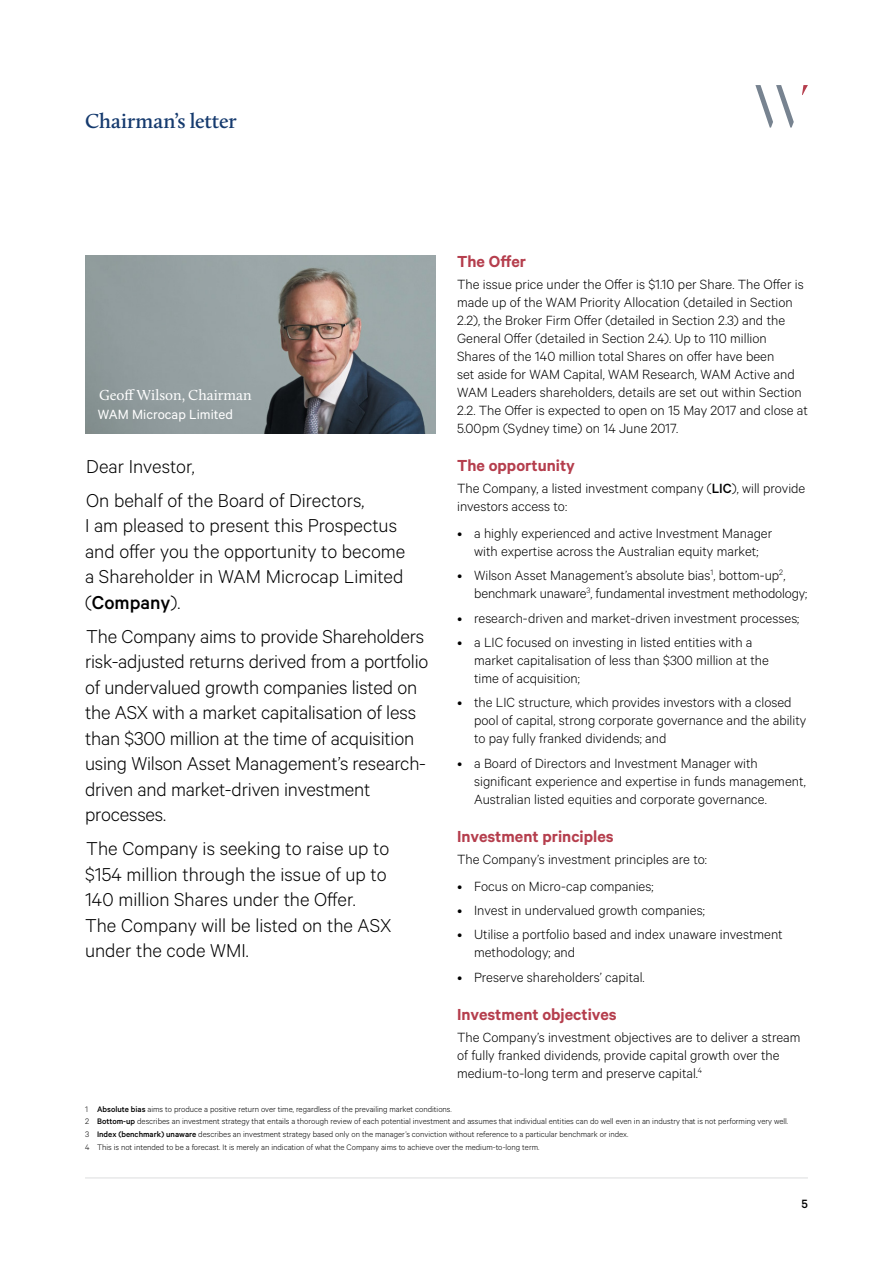
<style>
.page{position:relative;width:893px;height:1263px;background:#fff}
.page>*{position:absolute;margin:0;border:0;box-sizing:border-box;transform-origin:0 0}
.t1{font:300 21px/25.5px "Calibre";letter-spacing:-.01em;color:#000}
.t2{font:600 21px "Calluna";color:#153a6e}
.t3{font:600 18px "Calibre";color:#b53e4d}
.t4{font:300 15px/18px "Calibre";color:#000}
.t5{font:15px "Calluna";color:#fff}
.t6{font:15px "Calibre";color:#fff}
.t7{font:500 13.5px "Calibre";color:#000}
.t8{font:300 9px/12.6px "Calibre";color:#000}
.s1{font-weight:500}
.s2{font-family:"Helvetica Neue";font-size:10.5px}
</style>
<div class="page">
<hr style="left:85px;top:1177px;width:723px;height:1px;background:#dcddde">
<svg style="left:802px;top:85px;width:6px;height:10px"></svg>
<svg style="left:755px;top:85px;width:39px;height:43px"></svg>
<img style="left:85px;top:255px;width:351px;height:179px">
<h1 class="t2" style="left:85px;top:108px;width:153px">Chairman’s letter</h1>
<p class="t5" style="left:99px;top:386px;width:154px">Geoff Wilson, Chairman</p>
<p class="t6" style="left:98px;top:406px;width:137px">WAM Microcap Limited</p>
<h1 class="t1" style="left:86px;top:448px;width:280px;line-height:34px">Dear Investor,<br>On behalf of the Board of Directors,</h1>
<h1 class="t1" style="left:85px;top:512px;width:322px">I am pleased to present this Prospectus and offer you the opportunity to become a Shareholder in WAM Microcap Limited (<span class="s1">Company</span>).</h1>
<p class="t1" style="left:85px;top:623px;width:345px">The Company aims to provide Shareholders risk-adjusted returns derived from a portfolio of undervalued growth companies listed on the ASX with a market capitalisation of less than $300 million at the time of acquisition using Wilson Asset Management’s research&shy;driven and market-driven investment processes.</p>
<h1 class="t1" style="left:85px;top:835px;width:308px">The Company is seeking to raise up to $154 million through the issue of up to<br>140 million Shares under the Offer.<br>The Company will be listed on the ASX under the code WMI.</h1>
<p class="t3" style="left:457px;top:251px;width:70px">The Offer</p>
<p class="t4" style="left:457px;top:275px;width:352px">The issue price under the Offer is $1.10 per Share. The Offer is made up of the WAM Priority Allocation (detailed in Section 2.2), the Broker Firm Offer (detailed in Section 2.3) and the General Offer (detailed in Section 2.4). Up to 110 million Shares of the 140 million total Shares on offer have been<br>set aside for WAM Capital, WAM Research, WAM Active and WAM Leaders shareholders, details are set out within Section 2.2. The Offer is expected to open on 15 May 2017 and close at 5.00pm (Sydney time) on 14 June 2017.</p>
<p class="t3" style="left:457px;top:455px;width:119px">The opportunity</p>
<p class="t4" style="left:457px;top:479px;width:350px">The Company, a listed investment company (<span class="s1">LIC</span>), will provide investors access to:</p>
<p class="t4" style="left:457px;top:524px;width:317px;text-align:center"><span class="s2">•</span> a highly experienced and active Investment Manager with expertise across the Australian equity market;</p>
<p class="t4" style="left:474px;top:566px;width:335px;text-indent:-17px"><span class="s2">•</span> Wilson Asset Management’s absolute bias<sup>1</sup>, bottom-up<sup>2</sup>, benchmark unaware<sup>3</sup>, fundamental investment methodology;</p>
<p class="t4" style="left:457px;top:608px;width:344px"><span class="s2">•</span> research-driven and market-driven investment processes;</p>
<p class="t4" style="left:474px;top:633px;width:296px;text-indent:-17px"><span class="s2">•</span> a LIC focused on investing in listed entities with a market capitalisation of less than $300 million at the time of acquisition;</p>
<p class="t4" style="left:474px;top:693px;width:334px;text-indent:-17px"><span class="s2">•</span> the LIC structure, which provides investors with a closed pool of capital, strong corporate governance and the ability to pay fully franked dividends; and</p>
<p class="t4" style="left:474px;top:753px;width:333px;text-indent:-17px"><span class="s2">•</span> a Board of Directors and Investment Manager with significant experience and expertise in funds management,<br>Australian listed equities and corporate governance.</p>
<p class="t3" style="left:457px;top:825px;width:158px">Investment principles</p>
<p class="t4" style="left:457px;top:850px;width:251px">The Company’s investment principles are to:</p>
<p class="t4" style="left:457px;top:876px;width:198px"><span class="s2">•</span> Focus on Micro-cap companies;</p>
<p class="t4" style="left:457px;top:901px;width:249px"><span class="s2">•</span> Invest in undervalued growth companies;</p>
<p class="t4" style="left:474px;top:925px;width:310px;text-indent:-17px"><span class="s2">•</span> Utilise a portfolio based and index unaware investment methodology; and</p>
<p class="t4" style="left:457px;top:967px;width:189px"><span class="s2">•</span> Preserve shareholders’ capital.</p>
<p class="t3" style="left:457px;top:1003px;width:161px">Investment objectives</p>
<p class="t4" style="left:457px;top:1028px;width:345px">The Company’s investment objectives are to deliver a stream of fully franked dividends, provide capital growth over the medium-to-long term and preserve capital.<sup>4</sup></p>
<p class="t8" style="left:85px;top:1102px;width:705px">1 <span class="s1">Absolute bias</span> aims to produce a positive return over time, regardless of the prevailing market conditions.<br>2 <span class="s1">Bottom-up</span> describes an investment strategy that entails a thorough review of each potential investment and assumes that individual entities can do well even in an industry that is not performing very well.<br>3 <span class="s1">Index (benchmark) unaware</span> describes an investment strategy based only on the manager’s conviction without reference to a particular benchmark or index.<br>4 This is not intended to be a forecast. It is merely an indication of what the Company aims to achieve over the medium-to-long term.</p>
<p class="t7" style="left:801px;top:1196px;width:8px">5</p>
</div>
